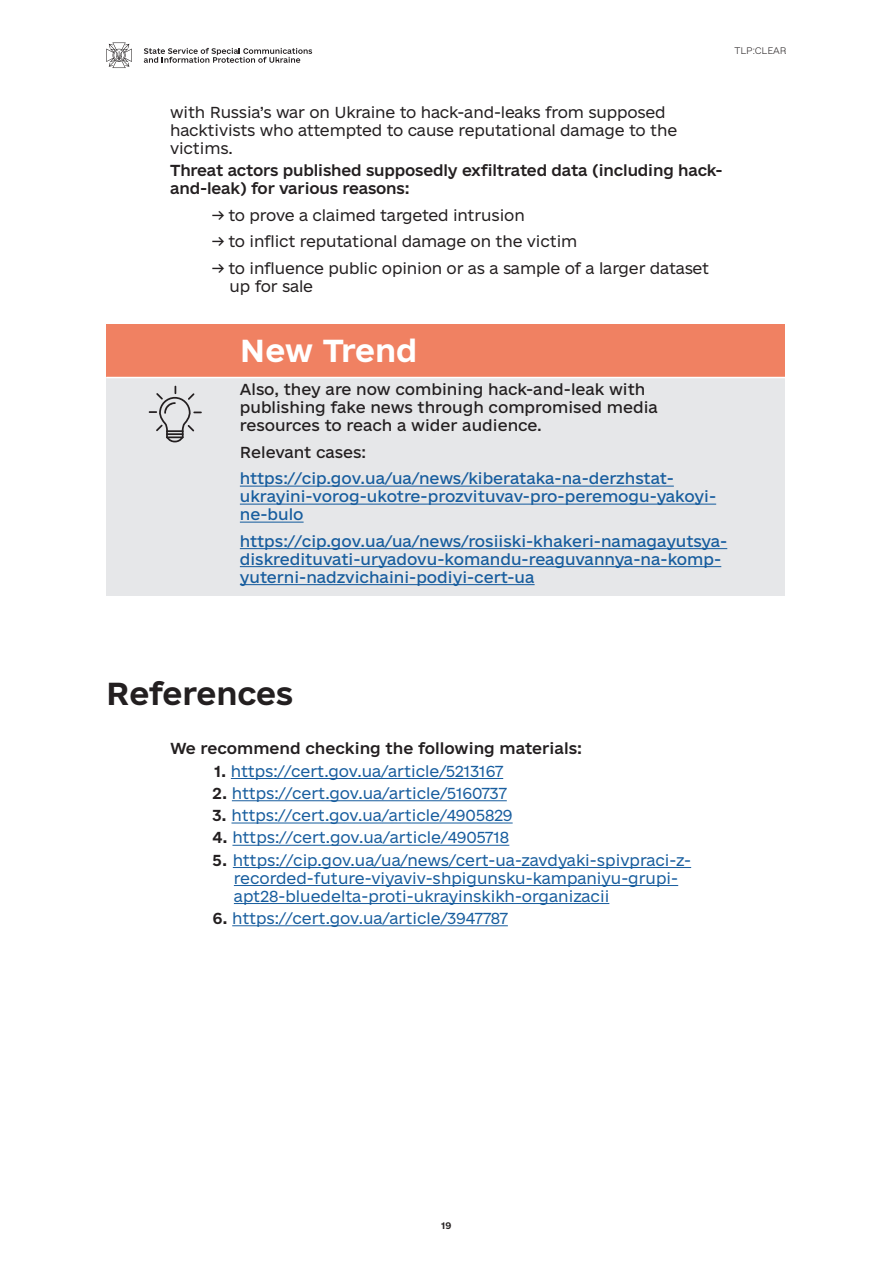
<style>
.page{position:relative;width:893px;height:1263px;background:#fff}
.page>*{position:absolute;margin:0;border:0;box-sizing:border-box;transform-origin:0 0}
.t1{font:30px "e Ukraine Bold";color:#231f20}
.t2{font:30px "e Ukraine Head Bold";letter-spacing:-.01em;color:#fff}
.t3{font:15px/18px "e Ukraine Light";color:#175d9e}
.t4{font:15px/18px "e Ukraine Regular";color:#175d9e}
.t5{font:15px/18px "e Ukraine Light";letter-spacing:-.01em;color:#231f20}
.t6{font:15px/18px "e Ukraine Medium";letter-spacing:-.01em;color:#231f20}
.t7{font:15px/18px "e Ukraine Regular";color:#231f20}
.t8{font:9px "e Ukraine Head Thin";color:#231f20}
.t9{font:9px "e Ukraine Head Bold";color:#231f20}
.s1{font-family:"e Ukraine Bold";color:#231f20}
</style>
<div class="page">
<svg style="left:106px;top:43px;width:26px;height:25px"></svg>
<svg style="left:144px;top:48px;width:168px;height:15px"></svg>
<div style="left:106px;top:324px;width:679px;height:53px;background:#f08162"></div>
<div style="left:106px;top:377px;width:679px;height:219px;background:#e6e7e9"></div>
<hr style="left:106px;top:377px;width:679px;height:1px;background:#fff">
<hr style="left:240px;top:486px;width:434px;height:1px;background:#175d9e">
<hr style="left:240px;top:504px;width:476px;height:1px;background:#175d9e">
<hr style="left:240px;top:522px;width:64px;height:1px;background:#175d9e">
<hr style="left:240px;top:548px;width:487px;height:1px;background:#175d9e">
<hr style="left:240px;top:566px;width:481px;height:1px;background:#175d9e">
<hr style="left:240px;top:584px;width:295px;height:1px;background:#175d9e">
<svg style="left:149px;top:386px;width:53px;height:56px"></svg>
<hr style="left:231px;top:778px;width:272px;height:1px;background:#175d9e">
<hr style="left:232px;top:800px;width:275px;height:1px;background:#175d9e">
<hr style="left:231px;top:822px;width:282px;height:1px;background:#175d9e">
<hr style="left:232px;top:845px;width:277px;height:1px;background:#175d9e">
<hr style="left:233px;top:867px;width:458px;height:1px;background:#175d9e">
<hr style="left:234px;top:885px;width:444px;height:1px;background:#175d9e">
<hr style="left:234px;top:903px;width:375px;height:1px;background:#175d9e">
<hr style="left:232px;top:925px;width:276px;height:1px;background:#175d9e">
<p class="t8" style="left:734px;top:46px;width:54px">TLP:CLEAR</p>
<p class="t5" style="left:170px;top:104px;width:509px">with Russia’s war on Ukraine to hack-and-leaks from supposed hacktivists who attempted to cause reputational damage to the victims.</p>
<p class="t6" style="left:170px;top:162px;width:554px">Threat actors published supposedly exfiltrated data (including hack&shy;and-leak) for various reasons:</p>
<p class="t5" style="left:213px;top:207px;width:314px">→ to prove a claimed targeted intrusion</p>
<p class="t5" style="left:213px;top:233px;width:366px">→ to inflict reputational damage on the victim</p>
<p class="t5" style="left:230px;top:260px;width:481px;text-indent:-17px">→ to influence public opinion or as a sample of a larger dataset up for sale</p>
<h1 class="t2" style="left:240px;top:334px;width:179px">New Trend</h1>
<p class="t7" style="left:240px;top:381px;width:420px">Also, they are now combining hack-and-leak with publishing fake news through compromised media resources to reach a wider audience.</p>
<p class="t7" style="left:240px;top:444px;width:128px">Relevant cases:</p>
<p class="t4" style="left:240px;top:470px;width:478px">https://cip.gov.ua/ua/news/kiberataka-na-derzhstat&shy;ukrayini-vorog-ukotre-prozvituvav-pro-peremogu-yakoyi&shy;ne-bulo</p>
<p class="t4" style="left:240px;top:533px;width:489px">https://cip.gov.ua/ua/news/rosiiski-khakeri-namagayutsya&shy;diskredituvati-uryadovu-komandu-reaguvannya-na-komp&shy;yuterni-nadzvichaini-podiyi-cert-ua</p>
<h1 class="t1" style="left:106px;top:675px;width:188px">References</h1>
<p class="t6" style="left:170px;top:740px;width:413px">We recommend checking the following materials:</p>
<p class="t3" style="left:214px;top:762px;width:290px"><span class="s1">1.</span> https://cert.gov.ua/article/5213167</p>
<p class="t3" style="left:213px;top:785px;width:296px"><span class="s1">2.</span> https://cert.gov.ua/article/5160737</p>
<p class="t3" style="left:213px;top:807px;width:302px"><span class="s1">3.</span> https://cert.gov.ua/article/4905829</p>
<p class="t3" style="left:213px;top:829px;width:298px"><span class="s1">4.</span> https://cert.gov.ua/article/4905718</p>
<p class="t3" style="left:234px;top:851px;width:459px;text-indent:-21px"><span class="s1">5.</span> https://cip.gov.ua/ua/news/cert-ua-zavdyaki-spivpraci-z&shy;recorded-future-viyaviv-shpigunsku-kampaniyu-grupi&shy;apt28-bluedelta-proti-ukrayinskikh-organizacii</p>
<p class="t3" style="left:213px;top:910px;width:297px"><span class="s1">6.</span> https://cert.gov.ua/article/3947787</p>
<p class="t9" style="left:441px;top:1220px;width:12px">19</p>
</div>
